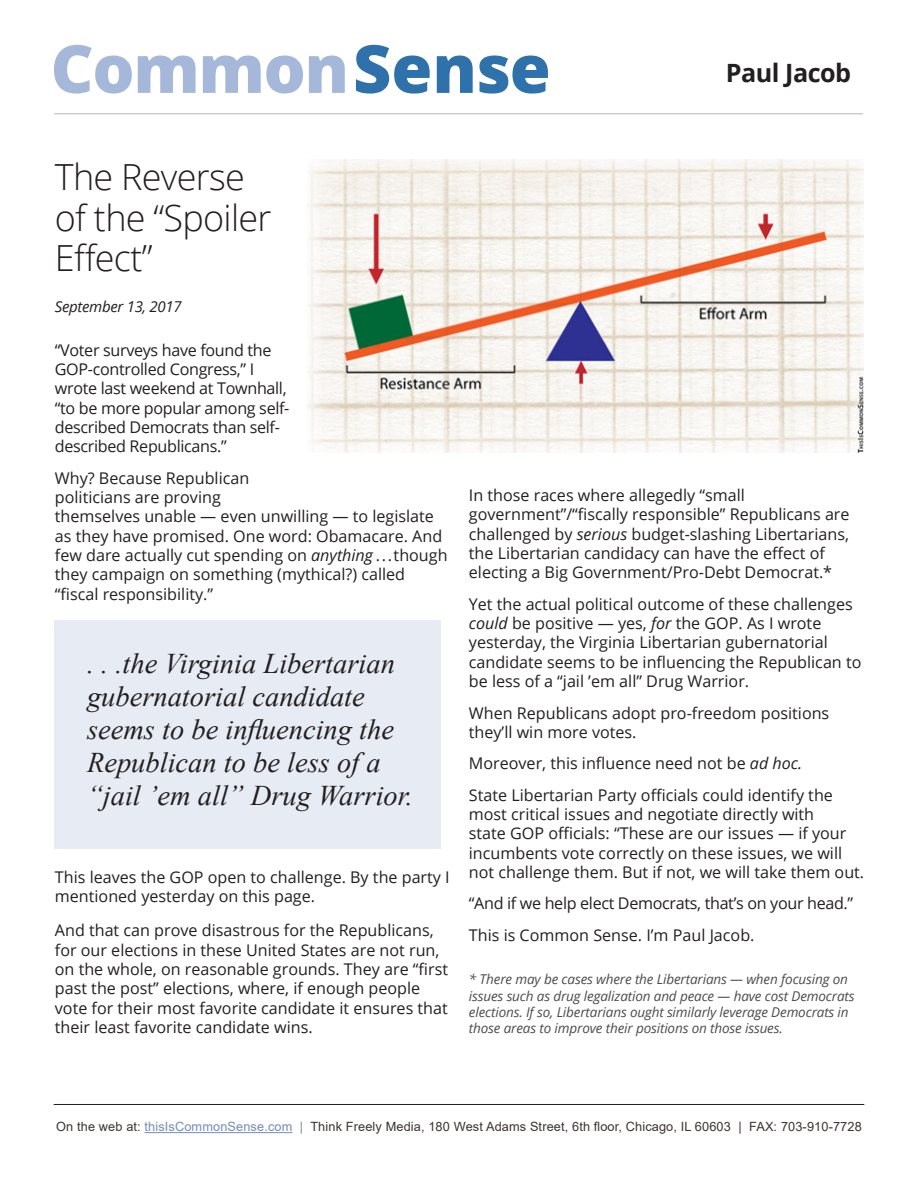
<style>
.page{position:relative;width:918px;height:1188px;background:#fff}
.page>*{position:absolute;margin:0;border:0;box-sizing:border-box;transform-origin:0 0}
.t1{font:800 66.45px "Open Sans";letter-spacing:-.02em;color:#a6b8d9}
.t2{font:300 36px/40.5px "Open Sans";letter-spacing:-.02em;color:#231f20}
.t3{font:italic 28.5px/33px "Times New Roman";color:#231f20}
.t4{font:700 25.2px "Open Sans";letter-spacing:-.02em;color:#231f20}
.t5{font:16.2px/19.4px "Open Sans";color:#231f20}
.t6{font:16.2px/19.4px "Open Sans";letter-spacing:-.02em;color:#231f20}
.t7{font:italic 15px "Open Sans";letter-spacing:-.02em;color:#231f20}
.t8{font:italic 13.5px/16.2px "Open Sans";letter-spacing:-.01em;color:#4b4c4d}
.t9{font:12.75px "Arial";letter-spacing:.01em;color:#3b3532}
.s1{color:#2f71ab}
.s2{font-style:italic}
.s3{color:#738cbd}
.s4{color:#808285}
</style>
<div class="page">
<hr style="left:145px;top:1132px;width:148px;height:1px;background:#738cbd">
<img style="left:308px;top:159px;width:555px;height:293px">
<hr style="left:54px;top:1104px;width:810px;height:1px;background:#231f20">
<hr style="left:54px;top:114px;width:809px;height:1px;background:#b6b6b4">
<div style="left:54px;top:621px;width:387px;height:228px;background:#e7ebf4"></div>
<p class="t1" style="left:51px;top:18px;width:502px">Common<span class="s1">Sense</span></p>
<p class="t4" style="left:726px;top:55px;width:127px">Paul Jacob</p>
<p class="t2" style="left:55px;top:156px;width:218px">The Reverse of the “Spoiler<br>Effect”</p>
<p class="t7" style="left:55px;top:297px;width:128px">September 13, 2017</p>
<p class="t6" style="left:55px;top:340px;width:236px">“Voter surveys have found the<br>GOP-controlled Congress,” I wrote last weekend at Townhall, “to be more popular among self&shy;described Democrats than self&shy;described Republicans.”</p>
<p class="t5" style="left:55px;top:468px;width:394px">Why? Because Republican<br>politicians are proving<br>themselves unable — even unwilling — to legislate as they have promised. One word: Obamacare. And few dare actually cut spending on <span class="s2">anything</span> . . . though they campaign on something (mythical?) called “fiscal responsibility.”</p>
<p class="t3" style="left:87px;top:647px;width:327px">. . .the Virginia Libertarian gubernatorial candidate seems to be influencing the<br>Republican to be less of a “jail ’em all” Drug Warrior.</p>
<p class="t5" style="left:55px;top:867px;width:396px">This leaves the GOP open to challenge. By the party I mentioned yesterday on this page.</p>
<p class="t5" style="left:55px;top:920px;width:395px">And that can prove disastrous for the Republicans, for our elections in these United States are not run, on the whole, on reasonable grounds. They are “first past the post” elections, where, if enough people vote for their most favorite candidate it ensures that their least favorite candidate wins.</p>
<p class="t5" style="left:469px;top:485px;width:382px">In those races where allegedly “small government”/“fiscally responsible” Republicans are challenged by <span class="s2">serious</span> budget-slashing Libertarians, the Libertarian candidacy can have the effect of electing a Big Government/Pro-Debt Democrat.*</p>
<p class="t5" style="left:469px;top:594px;width:394px">Yet the actual political outcome of these challenges <span class="s2">could</span> be positive — yes, <span class="s2">for</span> the GOP. As I wrote yesterday, the Virginia Libertarian gubernatorial candidate seems to be influencing the Republican to be less of a “jail ’em all” Drug Warrior.</p>
<p class="t5" style="left:469px;top:703px;width:362px">When Republicans adopt pro-freedom positions they’ll win more votes.</p>
<p class="t5" style="left:469px;top:753px;width:335px">Moreover, this influence need not be <span class="s2">ad hoc.</span></p>
<p class="t5" style="left:469px;top:785px;width:397px">State Libertarian Party officials could identify the most critical issues and negotiate directly with<br>state GOP officials: “These are our issues — if your incumbents vote correctly on these issues, we will not challenge them. But if not, we will take them out.</p>
<p class="t6" style="left:469px;top:893px;width:386px">“And if we help elect Democrats, that’s on your head.”</p>
<p class="t5" style="left:469px;top:925px;width:287px">This is Common Sense. I’m Paul Jacob.</p>
<p class="t8" style="left:469px;top:971px;width:387px">* There may be cases where the Libertarians — when focusing on issues such as drug legalization and peace — have cost Democrats elections. If so, Libertarians ought similarly leverage Democrats in those areas to improve their positions on those issues.</p>
<p class="t9" style="left:56px;top:1118px;width:807px">On the web at: <span class="s3">thisIsCommonSense.com</span> <span class="s4">|</span> Think Freely Media, 180 West Adams Street, 6th floor, Chicago, IL 60603 | FAX: 703-910-7728</p>
</div>
